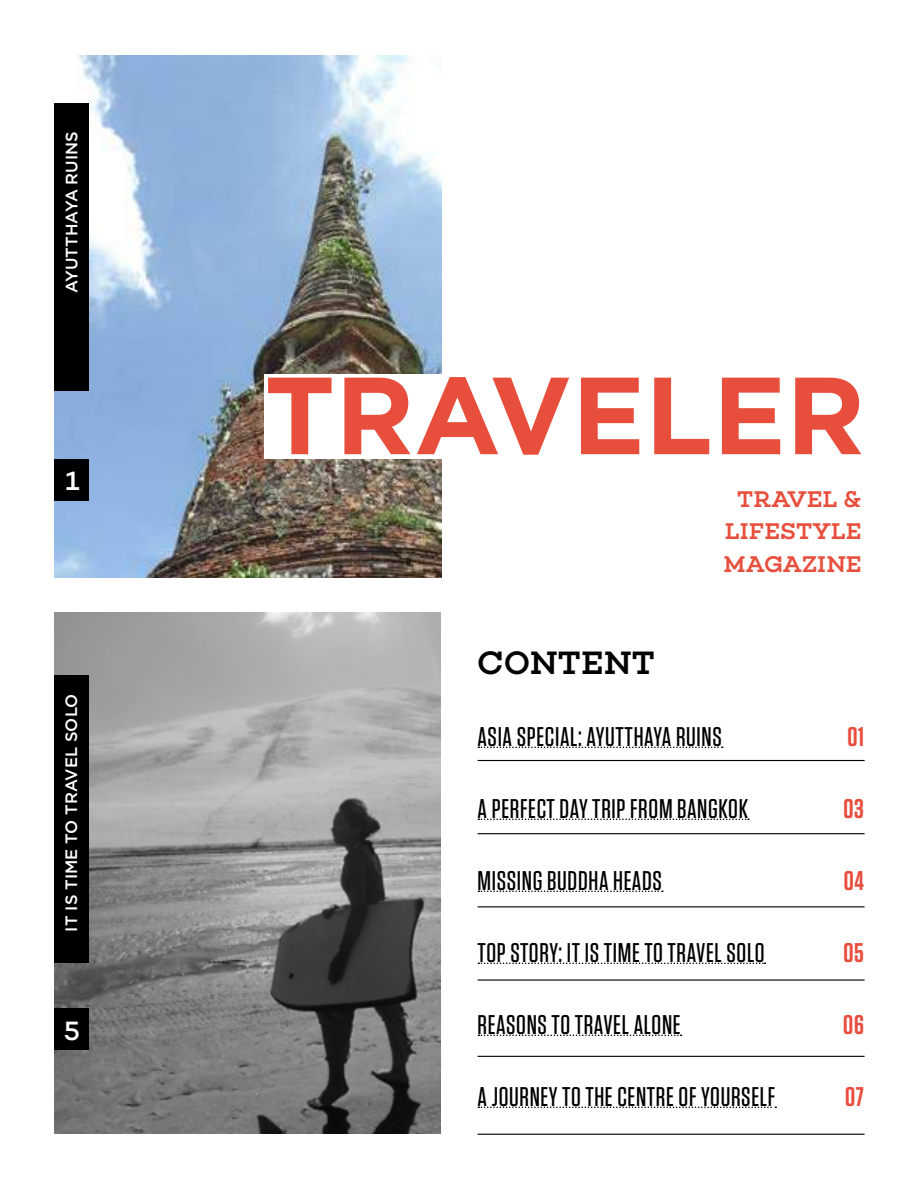
<style>
.page{position:relative;width:918px;height:1188px;background:#fff}
.page>*{position:absolute;margin:0;border:0;box-sizing:border-box;transform-origin:0 0}
.t1{font:700 109.35px "Gotham";color:#e74e3b}
.t2{font:33px "Choplin Medium DEMO";letter-spacing:.01em;color:#000}
.t3{font:500 27px "Tungsten";letter-spacing:.025em;color:#000}
.t4{font:600 27px "Tungsten";letter-spacing:.025em;color:#e84d3d}
.t5{font:27px "Choplin Medium DEMO";color:#fff}
.t6{font:23.1px/32.7px "Choplin Medium DEMO";letter-spacing:.01em;color:#e74e3b;text-align:center}
.t7{font:500 16.5px "Gotham";color:#fff}
</style>
<div class="page">
<img style="left:54px;top:612px;width:387px;height:522px">
<div style="left:54px;top:675px;width:34px;height:288px;background:#000"></div>
<div style="left:54px;top:1009px;width:34px;height:41px;background:#000"></div>
<img style="left:54px;top:56px;width:387px;height:522px">
<div style="left:54px;top:103px;width:35px;height:288px;background:#000"></div>
<div style="left:54px;top:459px;width:35px;height:41px;background:#000"></div>
<svg style="left:478px;top:747px;width:245px;height:1px"></svg>
<svg style="left:478px;top:819px;width:271px;height:1px"></svg>
<svg style="left:478px;top:891px;width:185px;height:1px"></svg>
<svg style="left:478px;top:963px;width:287px;height:1px"></svg>
<svg style="left:478px;top:1035px;width:204px;height:1px"></svg>
<svg style="left:478px;top:1107px;width:298px;height:1px"></svg>
<hr style="left:478px;top:760px;width:387px;height:1px;background:#000">
<hr style="left:478px;top:833px;width:387px;height:1px;background:#000">
<hr style="left:478px;top:906px;width:387px;height:1px;background:#000">
<hr style="left:478px;top:979px;width:387px;height:2px;background:#000">
<hr style="left:478px;top:1056px;width:387px;height:1px;background:#000">
<hr style="left:478px;top:1134px;width:387px;height:1px;background:#000">
<div style="left:264px;top:374px;width:601px;height:85px;background:#fff"></div>
<p class="t7" style="left:62px;top:293px;width:163px;rotate:-90deg">AYUTTHAYA RUINS</p>
<p class="t5" style="left:66px;top:466px;width:15px">1</p>
<p class="t7" style="left:62px;top:932px;width:239px;rotate:-90deg">IT IS TIME TO TRAVEL SOLO</p>
<p class="t5" style="left:64px;top:1016px;width:18px">5</p>
<h1 class="t1" style="left:264px;top:352px;width:602px">TRAVELER</h1>
<p class="t6" style="left:724px;top:483px;width:139px">TRAVEL &amp;<br>LIFESTYLE<br>MAGAZINE</p>
<p class="t2" style="left:477px;top:645px;width:179px">CONTENT</p>
<p class="t3" style="left:478px;top:722px;width:246px">ASIA SPECIAL: AYUTTHAYA RUINS</p>
<p class="t4" style="left:847px;top:722px;width:18px">01</p>
<p class="t3" style="left:478px;top:794px;width:272px">A PERFECT DAY TRIP FROM BANGKOK</p>
<p class="t4" style="left:843px;top:794px;width:22px">03</p>
<p class="t3" style="left:478px;top:866px;width:186px">MISSING BUDDHA HEADS</p>
<p class="t4" style="left:844px;top:866px;width:22px">04</p>
<p class="t3" style="left:478px;top:938px;width:288px">TOP STORY: IT IS TIME TO TRAVEL SOLO</p>
<p class="t4" style="left:844px;top:938px;width:22px">05</p>
<p class="t3" style="left:478px;top:1010px;width:205px">REASONS TO TRAVEL ALONE</p>
<p class="t4" style="left:843px;top:1010px;width:22px">06</p>
<p class="t3" style="left:478px;top:1082px;width:299px">A JOURNEY TO THE CENTRE OF YOURSELF</p>
<p class="t4" style="left:845px;top:1082px;width:20px">07</p>
</div>
